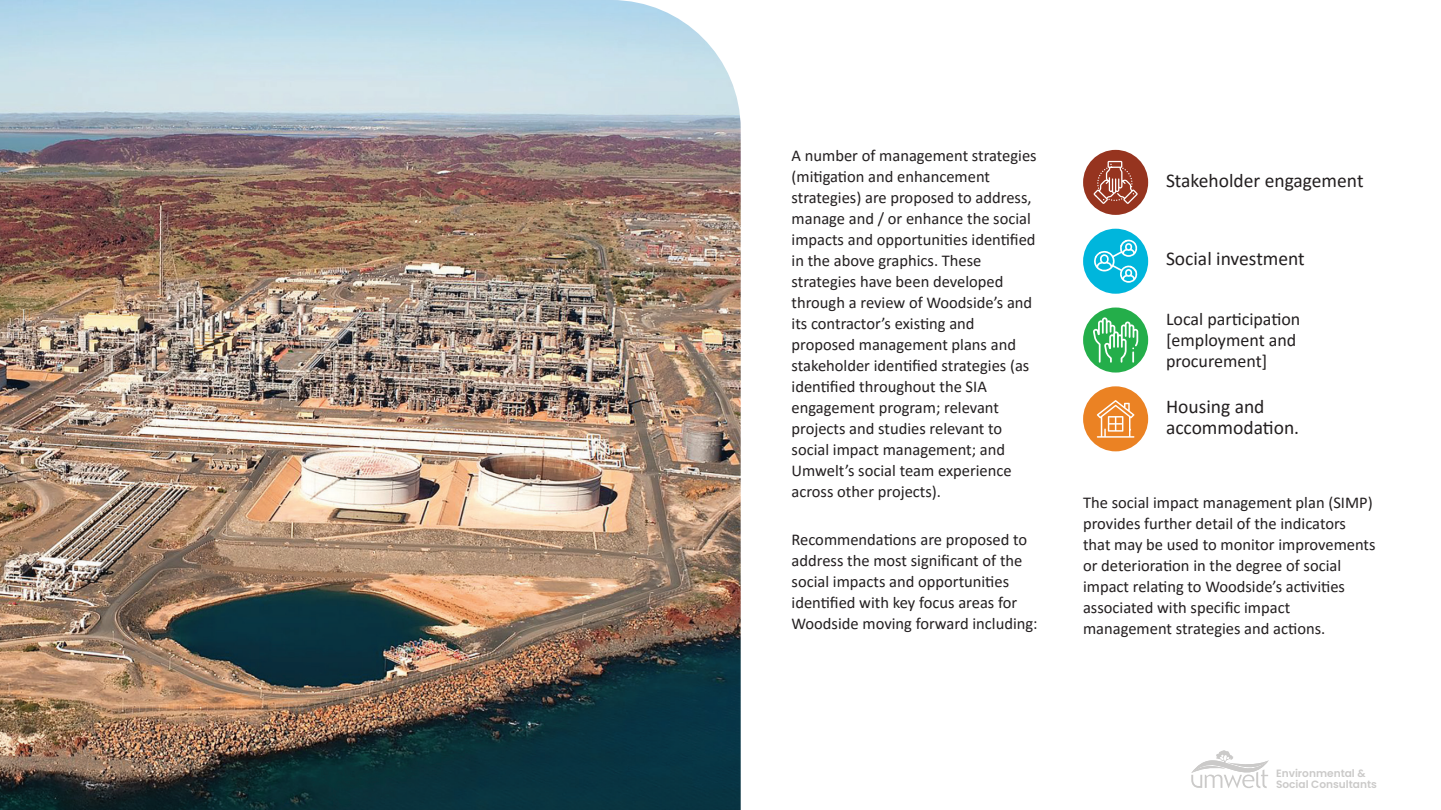
<style>
.page{position:relative;width:1441px;height:810px;background:#fff}
.page>*{position:absolute;margin:0;border:0;box-sizing:border-box;transform-origin:0 0}
.t1{font:19.5px/21px "Calibri";color:#231f20}
.t2{font:18px/21px "Calibri";color:#231f20}
.t3{font:16.5px/21px "Calibri";color:#231f20}
.t4{font:600 10.65px/10.9px "Poppins";color:#cbcac9}
</style>
<div class="page">
<img style="left:0;top:0;width:740px;height:810px">
<svg style="left:1191px;top:750px;width:77px;height:38px"></svg>
<div style="left:1082px;top:150px;width:65px;height:65px;background:#96341f;border-radius:50%"></div>
<div style="left:1082px;top:229px;width:65px;height:65px;background:#00b6dc;border-radius:50%"></div>
<div style="left:1082px;top:308px;width:65px;height:65px;background:#24ae4a;border-radius:50%"></div>
<div style="left:1082px;top:386px;width:65px;height:65px;background:#eb8223;border-radius:50%"></div>
<svg style="left:1096px;top:400px;width:38px;height:38px"></svg>
<svg style="left:1092px;top:317px;width:46px;height:46px"></svg>
<svg style="left:1093px;top:161px;width:44px;height:43px"></svg>
<svg style="left:1094px;top:239px;width:43px;height:44px"></svg>
<p class="t3" style="left:791px;top:145px;width:247px">A number of management strategies (mitigation and enhancement strategies) are proposed to address, manage and / or enhance the social impacts and opportunities identified in the above graphics. These strategies have been developed through a review of Woodside’s and its contractor’s existing and proposed management plans and stakeholder identified strategies (as identified throughout the SIA engagement program; relevant projects and studies relevant to social impact management; and<br>Umwelt’s social team experience across other projects).</p>
<p class="t3" style="left:791px;top:529px;width:247px">Recommendations are proposed to address the most significant of the social impacts and opportunities identified with key focus areas for Woodside moving forward including:</p>
<p class="t1" style="left:1165px;top:169px;width:199px">Stakeholder engagement</p>
<p class="t1" style="left:1165px;top:248px;width:140px">Social investment</p>
<p class="t2" style="left:1165px;top:308px;width:136px">Local participation [employment and procurement]</p>
<p class="t1" style="left:1165px;top:395px;width:135px">Housing and accommodation.</p>
<p class="t3" style="left:1082px;top:491px;width:294px">The social impact management plan (SIMP) provides further detail of the indicators that may be used to monitor improvements or deterioration in the degree of social impact relating to Woodside’s activities associated with specific impact management strategies and actions.</p>
<p class="t4" style="left:1275px;top:768px;width:102px">Environmental &amp;<br>Social Consultants</p>
</div>
